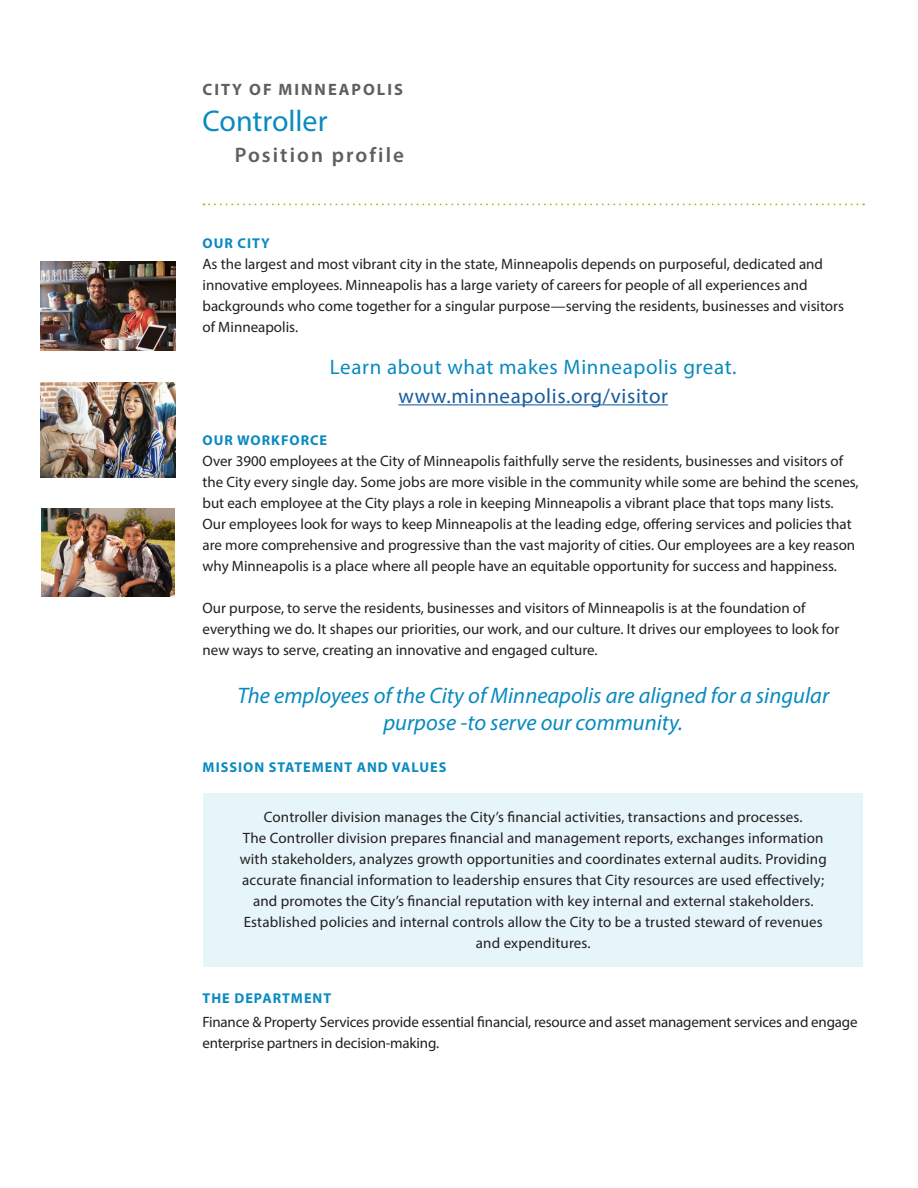
<style>
.page{position:relative;width:918px;height:1188px;background:#fff}
.page>*{position:absolute;margin:0;border:0;box-sizing:border-box;transform-origin:0 0}
.t1{font:30px "Myriad Pro";color:#0a8ac0}
.t2{font:italic 22.5px "Myriad Pro";color:#0a8ac0}
.t3{font:21px "Myriad Pro";letter-spacing:.03em;color:#0a8ac0}
.t4{font:21px "Myriad Pro";letter-spacing:.03em;color:#175d9e}
.t5{font:600 21px "Myriad Pro";letter-spacing:.1em;color:#5f5f62}
.t6{font:700 16.5px "Myriad Pro";letter-spacing:.12em;color:#5f5f62}
.t7{font:15px/21px "Myriad Pro";color:#231f20}
.t8{font:700 14.25px "Myriad Pro";letter-spacing:.07em;color:#0a8ac0}
</style>
<div class="page">
<svg style="left:203px;top:203px;width:661px;height:2px"></svg>
<hr style="left:398px;top:404px;width:270px;height:1px;background:#175d9e">
<img style="left:41px;top:509px;width:134px;height:88px">
<img style="left:40px;top:262px;width:135px;height:88px">
<img style="left:40px;top:383px;width:136px;height:95px">
<div style="left:203px;top:793px;width:660px;height:174px;background:#e6f5f9"></div>
<p class="t6" style="left:203px;top:79px;width:202px">CITY OF MINNEAPOLIS</p>
<p class="t1" style="left:202px;top:102px;width:126px">Controller</p>
<p class="t5" style="left:235px;top:142px;width:171px">Position profile</p>
<p class="t8" style="left:203px;top:234px;width:69px">OUR CITY</p>
<p class="t7" style="left:202px;top:254px;width:622px">As the largest and most vibrant city in the state, Minneapolis depends on purposeful, dedicated and</p>
<p class="t7" style="left:202px;top:275px;width:607px">innovative employees. Minneapolis has a large variety of careers for people of all experiences and</p>
<p class="t7" style="left:202px;top:296px;width:643px">backgrounds who come together for a singular purpose—serving the residents, businesses and visitors</p>
<p class="t7" style="left:202px;top:317px;width:97px">of Minneapolis.</p>
<p class="t3" style="left:330px;top:354px;width:408px">Learn about what makes Minneapolis great.</p>
<p class="t4" style="left:398px;top:383px;width:271px">www.minneapolis.org/visitor</p>
<p class="t8" style="left:203px;top:431px;width:126px">OUR WORKFORCE</p>
<p class="t7" style="left:202px;top:450px;width:658px">Over 3900 employees at the City of Minneapolis faithfully serve the residents, businesses and visitors of the City every single day. Some jobs are more visible in the community while some are behind the scenes, but each employee at the City plays a role in keeping Minneapolis a vibrant place that tops many lists.</p>
<p class="t7" style="left:202px;top:513px;width:654px">Our employees look for ways to keep Minneapolis at the leading edge, offering services and policies that are more comprehensive and progressive than the vast majority of cities. Our employees are a key reason why Minneapolis is a place where all people have an equitable opportunity for success and happiness.</p>
<p class="t7" style="left:202px;top:597px;width:604px">Our purpose, to serve the residents, businesses and visitors of Minneapolis is at the foundation of</p>
<p class="t7" style="left:202px;top:618px;width:638px">everything we do. It shapes our priorities, our work, and our culture. It drives our employees to look for</p>
<p class="t7" style="left:202px;top:639px;width:397px">new ways to serve, creating an innovative and engaged culture.</p>
<p class="t2" style="left:237px;top:681px;width:593px">The employees of the City of Minneapolis are aligned for a singular</p>
<p class="t2" style="left:383px;top:708px;width:301px">purpose -to serve our community.</p>
<p class="t8" style="left:203px;top:758px;width:245px">MISSION STATEMENT AND VALUES</p>
<p class="t7" style="left:264px;top:807px;width:540px">Controller division manages the City’s financial activities, transactions and processes.</p>
<p class="t7" style="left:240px;top:828px;width:589px;text-align:center">The Controller division prepares financial and management reports, exchanges information with stakeholders, analyzes growth opportunities and coordinates external audits. Providing accurate financial information to leadership ensures that City resources are used effectively; and promotes the City’s financial reputation with key internal and external stakeholders.</p>
<p class="t7" style="left:244px;top:912px;width:581px">Established policies and internal controls allow the City to be a trusted steward of revenues</p>
<p class="t7" style="left:476px;top:933px;width:116px">and expenditures.</p>
<p class="t8" style="left:203px;top:989px;width:130px">THE DEPARTMENT</p>
<p class="t7" style="left:202px;top:1011px;width:657px">Finance &amp; Property Services provide essential financial, resource and asset management services and engage enterprise partners in decision-making.</p>
</div>
